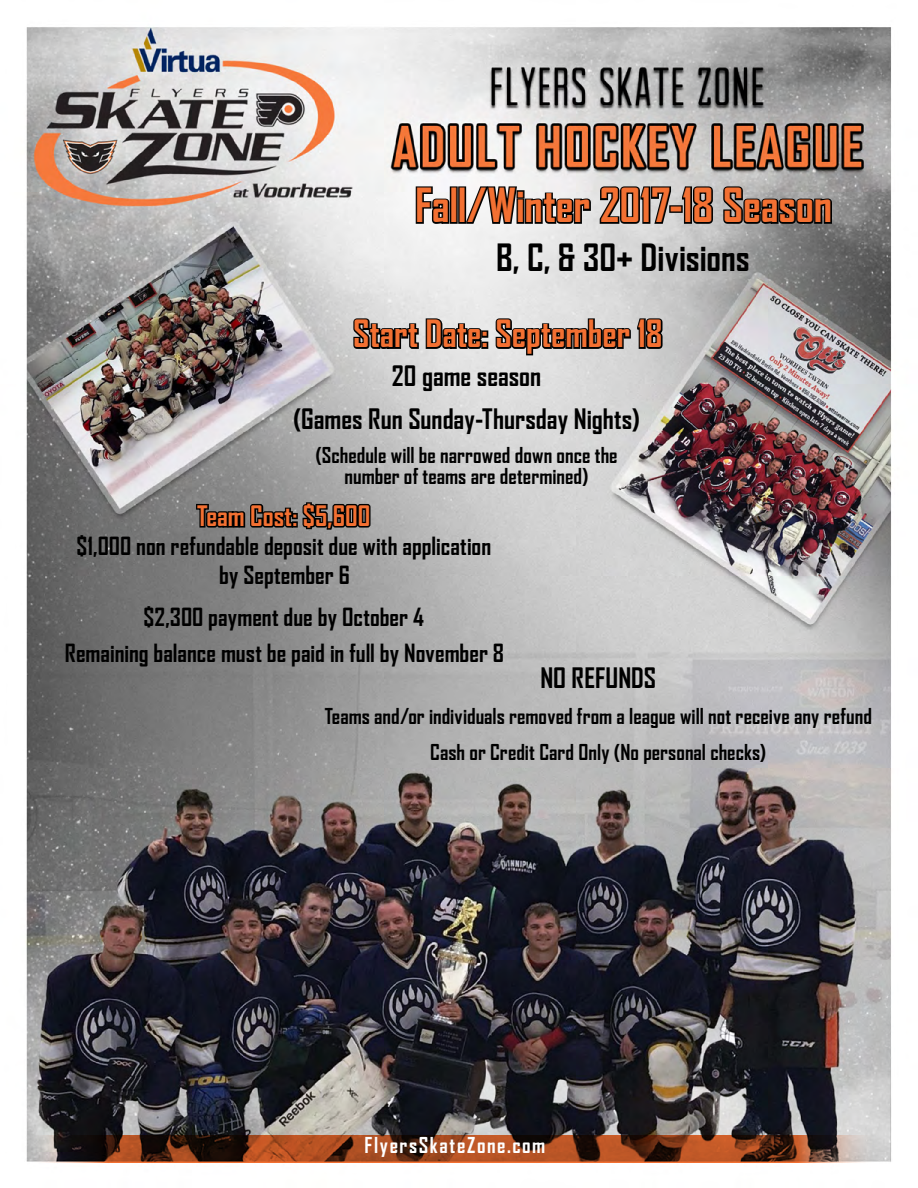
<style>
.page{position:relative;width:918px;height:1188px;background:#fff}
.page>*{position:absolute;margin:0;border:0;box-sizing:border-box;transform-origin:0 0}
.t1{font:700 45px "Agency FB";letter-spacing:-.005em;color:#f37032}
.t2{font:700 36px "Agency FB";color:#f37032}
.t3{font:700 36px "Agency FB";letter-spacing:-.005em;color:#000}
.t4{font:700 27px/43.2px "Agency FB";color:#000;text-align:center}
.t5{font:700 27px "Agency FB";color:#f37032}
.t6{font:700 24px/28.8px "Agency FB";color:#000;text-align:center}
.t7{font:700 21px/21px "Agency FB";color:#000;text-align:center}
.t8{font:700 21px "Agency FB";letter-spacing:.08em;color:#fff}
</style>
<div class="page">
<img style="left:26px;top:27px;width:866px;height:1136px">
<svg style="left:352px;top:316px;width:131px;height:34px;background:#696969"></svg>
<div style="left:481px;top:330px;width:7px;height:8px;border:3px solid #000"></div>
<div style="left:481px;top:342px;width:7px;height:7px;border:3px solid #000"></div>
<svg style="left:494px;top:317px;width:170px;height:40px;background:#757575"></svg>
<svg style="left:27px;top:1135px;width:852px;height:27px;background:#7c4227"></svg>
<svg style="left:195px;top:501px;width:177px;height:30px;background:#3d3d3d"></svg>
<svg style="left:414px;top:185px;width:37px;height:40px"></svg>
<div style="left:450px;top:186px;width:8px;height:38px;border:3px solid #000"></div>
<div style="left:458px;top:186px;width:8px;height:38px;border:3px solid #000"></div>
<svg style="left:465px;top:104px;width:127px;height:204px"></svg>
<svg style="left:598px;top:185px;width:75px;height:40px;background:#6d6d6c"></svg>
<div style="left:669px;top:205px;width:14px;height:8px;border:3px solid #000"></div>
<svg style="left:680px;top:185px;width:34px;height:40px"></svg>
<svg style="left:722px;top:185px;width:111px;height:40px;background:#565656"></svg>
<h1 class="t1" style="left:415px;top:177px;width:419px">Fall/Winter 2017-18 Season</h1>
<h2 class="t3" style="left:496px;top:235px;width:255px">B, C, &amp; 30+ Divisions</h2>
<h2 class="t2" style="left:353px;top:312px;width:311px">Start Date: September 18</h2>
<p class="t4" style="left:293px;top:353px;width:349px">20 game season<br>(Games Run Sunday-Thursday Nights)</p>
<p class="t7" style="left:315px;top:445px;width:304px">(Schedule will be narrowed down once the number of teams are determined)</p>
<p class="t5" style="left:197px;top:499px;width:175px">Team Cost: $5,600</p>
<p class="t6" style="left:76px;top:531px;width:416px">$1,000 non refundable deposit due with application by September 6</p>
<p class="t6" style="left:65px;top:598px;width:441px;line-height:36px">$2,300 payment due by October 4<br>Remaining balance must be paid in full by November 8</p>
<p class="t4" style="left:540px;top:656px;width:117px">NO REFUNDS</p>
<p class="t7" style="left:325px;top:698px;width:549px;line-height:36px">Teams and/or individuals removed from a league will not receive any refund<br>Cash or Credit Card Only (No personal checks)</p>
<p class="t8" style="left:365px;top:1133px;width:182px">FlyersSkateZone.com</p>
</div>
